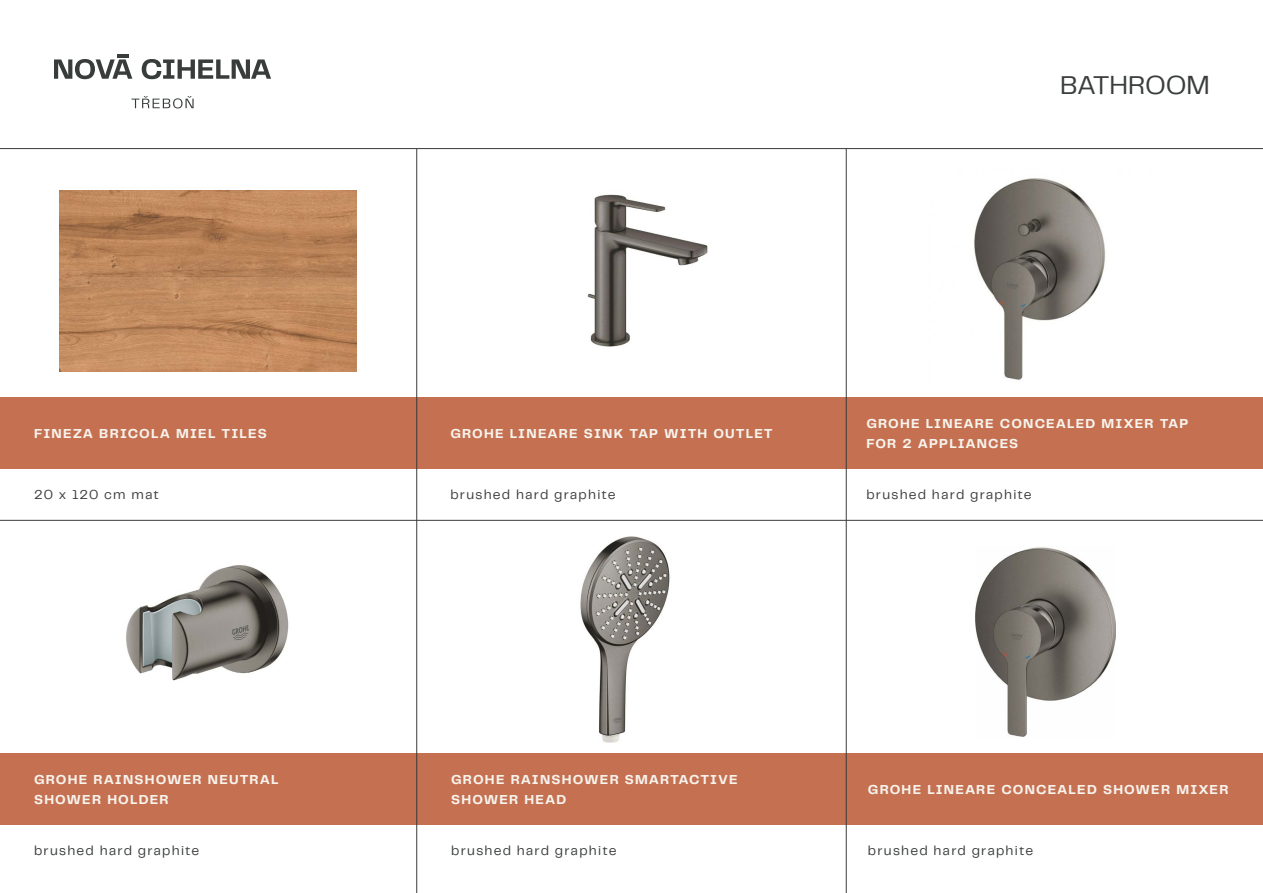
<style>
.page{position:relative;width:1263px;height:893px;background:#fff}
.page>*{position:absolute;margin:0;border:0;box-sizing:border-box;transform-origin:0 0}
.t1{font:27px "Telegraf";letter-spacing:-.015em;color:#393d3b}
.t2{font:700 13.5px/19.5px "Telegraf";letter-spacing:.085em;color:#f7f3ed}
.t3{font:13.5px "Telegraf";letter-spacing:.09em;color:#393d3b}
</style>
<div class="page">
<img style="left:60px;top:191px;width:297px;height:181px">
<hr style="left:0;top:148px;width:1263px;height:1px;background:#383c3a">
<hr style="left:0;top:520px;width:1263px;height:1px;background:#383c3a">
<svg style="left:54px;top:54px;width:217px;height:25px"></svg>
<svg style="left:131px;top:96px;width:63px;height:12px"></svg>
<div style="left:0;top:398px;width:416px;height:71px;background:#c57050"></div>
<img style="left:587px;top:194px;width:121px;height:153px">
<div style="left:416px;top:398px;width:417px;height:71px;background:#c57050"></div>
<img style="left:974px;top:178px;width:132px;height:202px">
<div style="left:832px;top:398px;width:430px;height:71px;background:#c57050"></div>
<img style="left:126px;top:565px;width:163px;height:116px">
<div style="left:0;top:754px;width:430px;height:71px;background:#c57050"></div>
<img style="left:580px;top:536px;width:90px;height:206px">
<div style="left:417px;top:754px;width:430px;height:71px;background:#c57050"></div>
<img style="left:976px;top:547px;width:139px;height:190px">
<div style="left:834px;top:754px;width:429px;height:71px;background:#c57050"></div>
<hr style="left:416px;top:149px;width:1px;height:744px;background:#383c3a">
<hr style="left:846px;top:149px;width:1px;height:744px;background:#383c3a">
<h1 class="t1" style="left:1060px;top:67px;width:151px">BATHROOM</h1>
<p class="t2" style="left:34px;top:424px;width:234px">FINEZA BRICOLA MIEL TILES</p>
<p class="t2" style="left:450px;top:424px;width:324px">GROHE LINEARE SINK TAP WITH OUTLET</p>
<p class="t2" style="left:866px;top:414px;width:324px">GROHE LINEARE CONCEALED MIXER TAP<br>FOR 2 APPLIANCES</p>
<p class="t3" style="left:34px;top:486px;width:126px">20 x 120 cm mat</p>
<p class="t3" style="left:450px;top:486px;width:167px">brushed hard graphite</p>
<p class="t3" style="left:866px;top:486px;width:167px">brushed hard graphite</p>
<p class="t2" style="left:34px;top:770px;width:246px">GROHE RAINSHOWER NEUTRAL<br>SHOWER HOLDER</p>
<p class="t2" style="left:451px;top:770px;width:288px">GROHE RAINSHOWER SMARTACTIVE<br>SHOWER HEAD</p>
<p class="t2" style="left:868px;top:780px;width:362px">GROHE LINEARE CONCEALED SHOWER MIXER</p>
<p class="t3" style="left:34px;top:842px;width:167px">brushed hard graphite</p>
<p class="t3" style="left:451px;top:842px;width:167px">brushed hard graphite</p>
<p class="t3" style="left:868px;top:842px;width:167px">brushed hard graphite</p>
</div>
